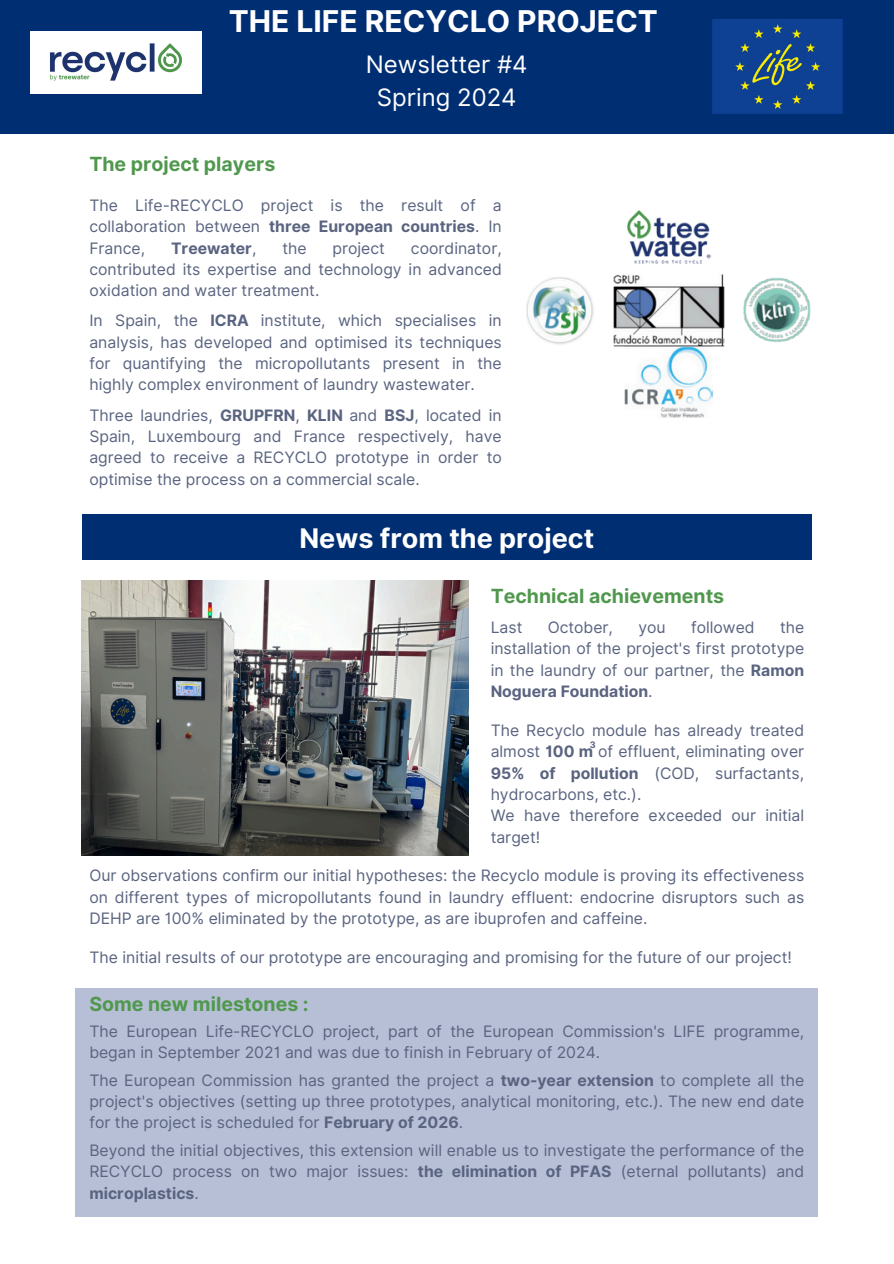
<style>
.page{position:relative;width:894px;height:1264px;background:#fff}
.page>*{position:absolute;margin:0;border:0;box-sizing:border-box;transform-origin:0 0}
.t1{font:700 30px "Inter";color:#fff}
.t2{font:700 27px "Inter";color:#fff}
.t3{font:24px/32.7px "Inter";color:#fff;text-align:center}
.t4{font:700 19.5px "Inter";color:#50984d}
.t5{font:15.75px/21.3px "Inter";color:#5a6480;text-align:justify}
.t6{font:700 15.75px "Inter";color:#5a6480}
.t7{font:700 9px "Inter";color:#5a6480}
.s1{font-weight:700}
.s2{font-weight:400}
</style>
<div class="page">
<div style="left:0;top:0;width:893px;height:133px;background:#002e72"></div>
<img style="left:712px;top:20px;width:129px;height:93px">
<img style="left:31px;top:31px;width:171px;height:62px">
<img style="left:526px;top:210px;width:285px;height:208px">
<div style="left:82px;top:515px;width:729px;height:45px;background:#002e72"></div>
<img style="left:82px;top:580px;width:386px;height:275px">
<div style="left:75px;top:988px;width:742px;height:228px;background:#b7bfd6"></div>
<h1 class="t1" style="left:228px;top:3px;width:430px">THE LIFE RECYCLO PROJECT</h1>
<h3 class="t3" style="left:366px;top:48px;width:163px">Newsletter #4<br>Spring 2024</h3>
<p class="t4" style="left:89px;top:153px;width:187px">The project players</p>
<p class="t5" style="left:89px;top:194px;width:414px">The Life-RECYCLO project is the result of a collaboration between <span class="s1">three European countries</span>. In France,</p>
<p class="t5" style="left:89px;top:237px;width:414px;text-indent:321px">coordinator, contributed its expertise and technology in advanced oxidation and water treatment.</p>
<p class="t6" style="left:171px;top:238px;width:87px">Treewater<span class="s2">,</span></p>
<p class="t5" style="left:282px;top:237px;width:26px">the</p>
<p class="t5" style="left:332px;top:237px;width:54px">project</p>
<p class="t5" style="left:89px;top:310px;width:414px">In Spain, the <span class="s1">ICRA</span> institute, which specialises in analysis, has developed and optimised its techniques for quantifying the micropollutants present in the highly complex environment of laundry wastewater.</p>
<p class="t5" style="left:89px;top:404px;width:414px">Three laundries, <span class="s1">GRUPFRN</span>, <span class="s1">KLIN</span> and <span class="s1">BSJ</span>, located in Spain, Luxembourg and France respectively, have agreed to receive a RECYCLO prototype in order to optimise the process on a commercial scale.</p>
<p class="t2" style="left:299px;top:521px;width:296px">News from the project</p>
<p class="t4" style="left:490px;top:584px;width:235px">Technical achievements</p>
<h2 class="t5" style="left:490px;top:616px;width:33px">Last</h2>
<h2 class="t5" style="left:547px;top:616px;width:67px">October,</h2>
<h2 class="t5" style="left:638px;top:616px;width:29px">you</h2>
<h2 class="t5" style="left:690px;top:616px;width:65px">followed</h2>
<h2 class="t5" style="left:490px;top:616px;width:315px;text-indent:289px">the installation of the project's first prototype in the laundry of our partner, the <span class="s1">Ramon Noguera Foundation</span>.</h2>
<p class="t5" style="left:490px;top:719px;width:315px">The Recyclo module has already treated almost <span class="s1">100 m</span> of effluent, eliminating over <span class="s1">95% of pollution</span> (COD, surfactants, hydrocarbons, etc.).</p>
<p class="t5" style="left:490px;top:805px;width:315px">We have therefore exceeded our initial target!</p>
<p class="t7" style="left:589px;top:739px;width:7px">3</p>
<p class="t5" style="left:89px;top:865px;width:716px">Our observations confirm our initial hypotheses: the Recyclo module is proving its effectiveness on different types of micropollutants found in laundry effluent: endocrine disruptors such as DEHP are 100% eliminated by the prototype, as are ibuprofen and caffeine.</p>
<p class="t5" style="left:89px;top:946px;width:703px">The initial results of our prototype are encouraging and promising for the future of our project!</p>
<h3 class="t4" style="left:89px;top:992px;width:221px">Some new milestones :</h3>
<h3 class="t5" style="left:89px;top:1020px;width:716px">The European Life-RECYCLO project, part of the European Commission's LIFE programme, began in September 2021 and was due to finish in February of 2024.</h3>
<p class="t5" style="left:89px;top:1069px;width:716px">The European Commission has granted the project a <span class="s1">two-year extension</span> to complete all the project's objectives (setting up three prototypes, analytical monitoring, etc.). The new end date for the project is scheduled for <span class="s1">February of 2026</span>.</p>
<p class="t5" style="left:89px;top:1139px;width:716px">Beyond the initial objectives, this extension will enable us to investigate the performance of the RECYCLO process on two major issues: <span class="s1">the elimination of PFAS</span> (eternal pollutants) and <span class="s1">microplastics</span>.</p>
</div>
